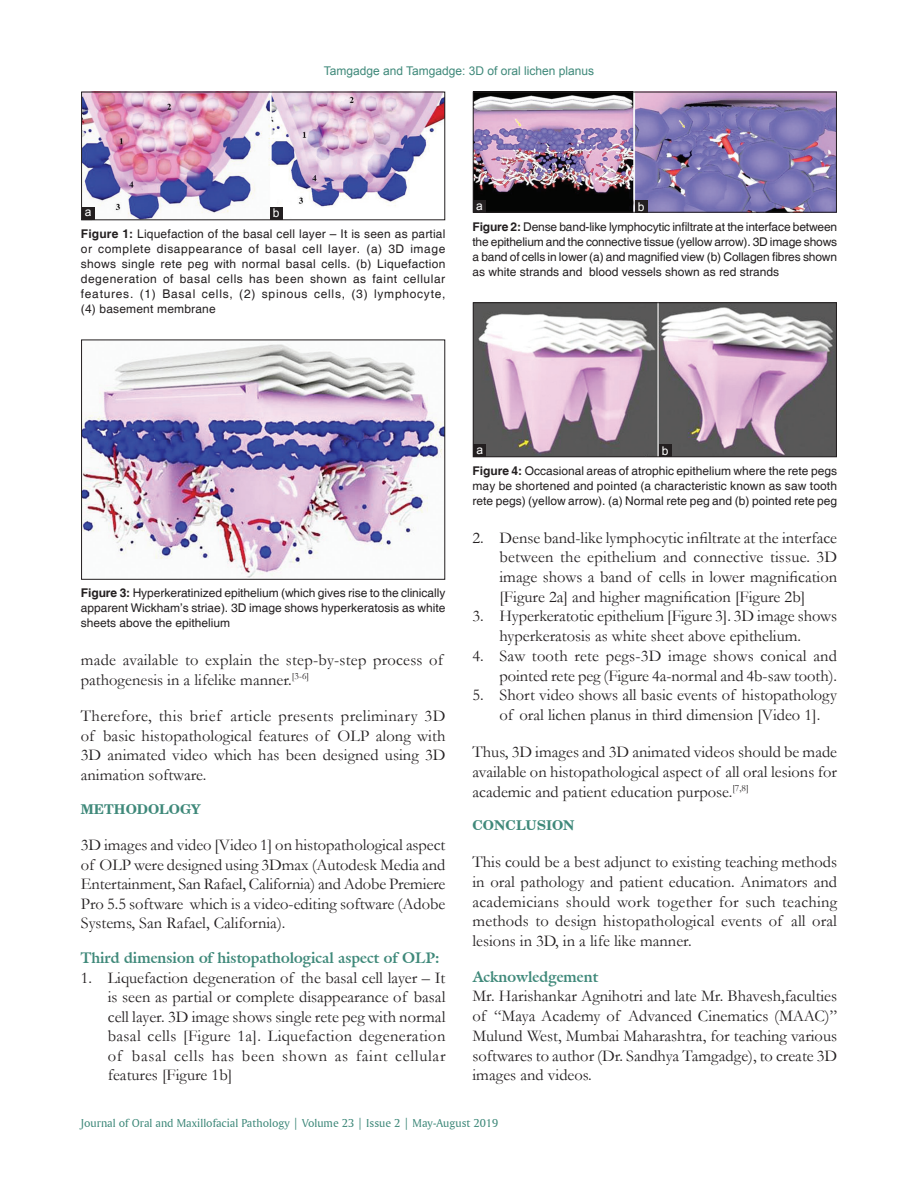
<style>
.page{position:relative;width:918px;height:1188px;background:#fff}
.page>*{position:absolute;margin:0;border:0;box-sizing:border-box;transform-origin:0 0}
.TX{font:16.5px/19.8px "Garamond";color:#231f20;text-align:justify}
.L{font:16.5px/19.8px "Garamond";color:#231f20;text-align:justify}
.LL{font:16.5px/19.8px "Garamond";color:#231f20}
.t1{font:700 15px "Galliard IT Cby BT";color:#3f897a}
.t2{font:700 13.5px "Century Schoolbook BT";color:#3f897a}
.FGC{font:12px/15px "Helvetica";color:#231f20;text-align:justify}
.t3{font:12px "Amerigo BT Roman A";color:#3f897a}
.t4{font:12px "Arial";color:#3f897a}
.LABEL{font:12px "Arial";color:#fff}
.s1{font-weight:700}
</style>
<div class="page">
<img style="left:83px;top:344px;width:360px;height:233px">
<img style="left:83px;top:94px;width:360px;height:124px">
<div style="left:270px;top:207px;width:13px;height:13px;background:#231f20"></div>
<div style="left:82px;top:207px;width:12px;height:13px;background:#231f20"></div>
<img style="left:475px;top:305px;width:360px;height:150px">
<div style="left:473px;top:303px;width:364px;height:154px;border:1px solid #231f20"></div>
<div style="left:659px;top:444px;width:12px;height:13px;background:#231f20"></div>
<div style="left:473px;top:444px;width:13px;height:13px;background:#231f20"></div>
<img style="left:475px;top:94px;width:360px;height:116px">
<div style="left:473px;top:92px;width:364px;height:120px;border:1px solid #231f20"></div>
<div style="left:635px;top:200px;width:12px;height:13px;background:#231f20"></div>
<div style="left:473px;top:200px;width:13px;height:13px;background:#231f20"></div>
<p class="t4" style="left:324px;top:62px;width:272px">Tamgadge and Tamgadge: 3D of oral lichen planus</p>
<p class="LABEL" style="left:85px;top:204px;width:8px">a</p>
<p class="LABEL" style="left:273px;top:205px;width:8px">b</p>
<p class="LABEL" style="left:476px;top:197px;width:8px">a</p>
<p class="LABEL" style="left:638px;top:198px;width:8px">b</p>
<p class="FGC" style="left:81px;top:226px;width:366px"><span class="s1">Figure 1:</span> Liquefaction of the basal cell layer – It is seen as partial or complete disappearance of basal cell layer. (a) 3D image shows single rete peg with normal basal cells. (b) Liquefaction degeneration of basal cells has been shown as faint cellular features. (1) Basal cells, (2) spinous cells, (3) lymphocyte, (4) basement membrane</p>
<p class="FGC" style="left:472px;top:219px;width:366px"><span class="s1">Figure 2:</span> Dense band‑like lymphocytic infiltrate at the interface between the epithelium and the connective tissue (yellow arrow). 3D image shows a band of cells in lower (a) and magnified view (b) Collagen fibres shown as white strands and blood vessels shown as red strands</p>
<p class="FGC" style="left:81px;top:586px;width:366px"><span class="s1">Figure 3:</span> Hyperkeratinized epithelium (which gives rise to the clinically apparent Wickham’s striae). 3D image shows hyperkeratosis as white sheets above the epithelium</p>
<p class="TX" style="left:81px;top:650px;width:364px">made available to explain the step‑by‑step process of pathogenesis in a lifelike manner.<sup>[3-6]</sup></p>
<p class="TX" style="left:81px;top:706px;width:366px">Therefore, this brief article presents preliminary 3D of basic histopathological features of OLP along with 3D animated video which has been designed using 3D animation software.</p>
<h1 class="t2" style="left:81px;top:800px;width:121px">METHODOLOGY</h1>
<p class="TX" style="left:81px;top:835px;width:366px">3D images and video [Video 1] on histopathological aspect of OLP were designed using 3Dmax (Autodesk Media and Entertainment, San Rafael, California) and Adobe Premiere Pro 5.5 software which is a video‑editing software (Adobe Systems, San Rafael, California).</p>
<h2 class="t1" style="left:81px;top:948px;width:361px">Third dimension of histopathological aspect of OLP:</h2>
<p class="L" style="left:108px;top:967px;width:339px;text-indent:-27px">1. Liquefaction degeneration of the basal cell layer – It is seen as partial or complete disappearance of basal cell layer. 3D image shows single rete peg with normal basal cells [Figure 1a]. Liquefaction degeneration of basal cells has been shown as faint cellular features [Figure 1b]</p>
<p class="LABEL" style="left:476px;top:441px;width:8px">a</p>
<p class="LABEL" style="left:662px;top:442px;width:8px">b</p>
<p class="FGC" style="left:472px;top:463px;width:366px"><span class="s1">Figure 4:</span> Occasional areas of atrophic epithelium where the rete pegs may be shortened and pointed (a characteristic known as saw tooth rete pegs) (yellow arrow). (a) Normal rete peg and (b) pointed rete peg</p>
<p class="L" style="left:500px;top:527px;width:339px;text-indent:-27px">2. Dense band‑like lymphocytic infiltrate at the interface between the epithelium and connective tissue. 3D image shows a band of cells in lower magnification [Figure 2a] and higher magnification [Figure 2b]</p>
<p class="L" style="left:472px;top:606px;width:366px;text-align:center">3. Hyperkeratotic epithelium [Figure 3]. 3D image shows hyperkeratosis as white sheet above epithelium.</p>
<p class="L" style="left:472px;top:645px;width:366px;text-align:right">4. Saw tooth rete pegs-3D image shows conical and pointed rete peg (Figure 4a-normal and 4b-saw tooth).</p>
<p class="LL" style="left:500px;top:685px;width:339px;text-indent:-27px">5. Short video shows all basic events of histopathology of oral lichen planus in third dimension [Video 1].</p>
<p class="TX" style="left:472px;top:742px;width:366px">Thus, 3D images and 3D animated videos should be made available on histopathological aspect of all oral lesions for academic and patient education purpose.<sup>[7,8]</sup></p>
<h1 class="t2" style="left:472px;top:817px;width:104px">CONCLUSION</h1>
<p class="TX" style="left:472px;top:852px;width:366px">This could be a best adjunct to existing teaching methods in oral pathology and patient education. Animators and academicians should work together for such teaching methods to design histopathological events of all oral lesions in 3D, in a life like manner.</p>
<h2 class="t1" style="left:472px;top:967px;width:127px">Acknowledgement</h2>
<p class="TX" style="left:472px;top:986px;width:366px">Mr. Harishankar Agnihotri and late Mr. Bhavesh,faculties of “Maya Academy of Advanced Cinematics (MAAC)” Mulund West, Mumbai Maharashtra, for teaching various softwares to author (Dr. Sandhya Tamgadge), to create 3D images and videos.</p>
<p class="t3" style="left:81px;top:1116px;width:419px">Journal of Oral and Maxillofacial Pathology | Volume 23 | Issue 2 | May-August 2019</p>
</div>
